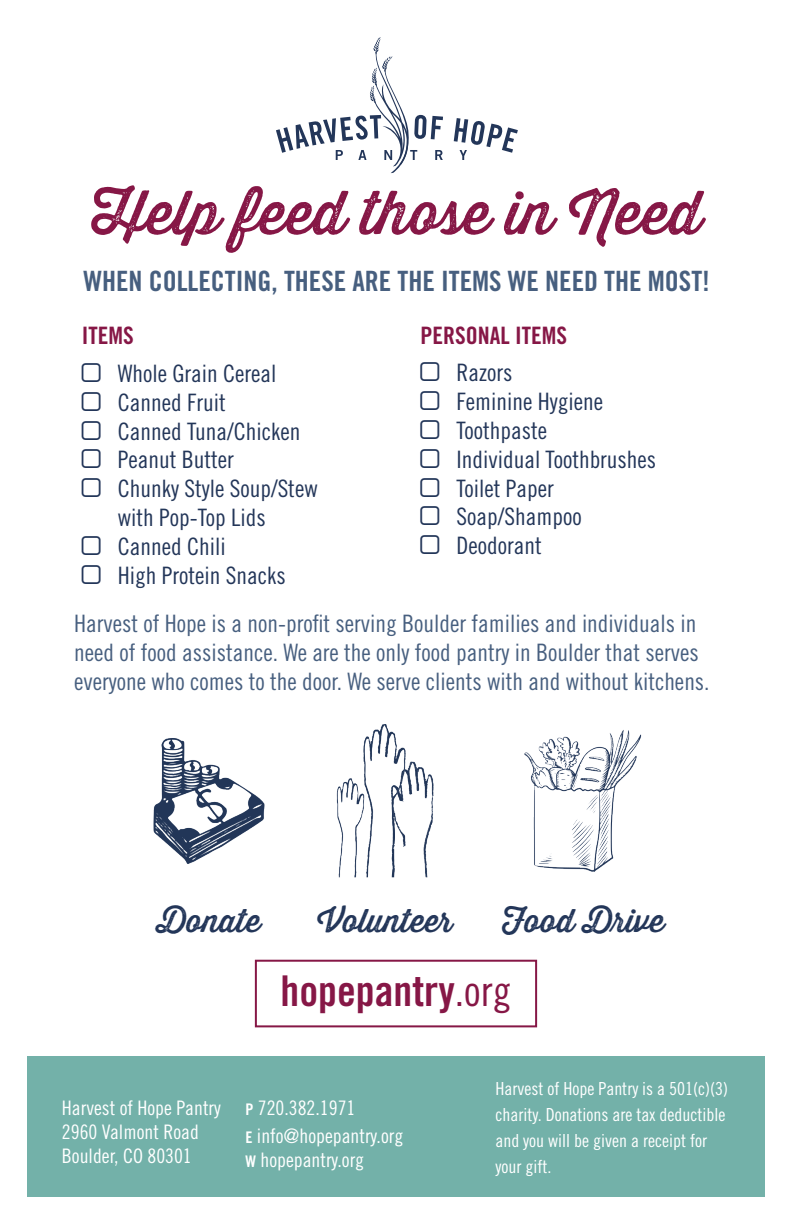
<style>
.page{position:relative;width:792px;height:1224px;background:#fff}
.page>*{position:absolute;margin:0;border:0;box-sizing:border-box;transform-origin:0 0}
.t1{font:60px "Thirsty Rough Reg One";color:#861746}
.t2{font:42.4px "Trade Gothic Bold Cond Twenty";color:#861746}
.t3{font:32px "Thirsty Rough Reg One";color:#233659}
.t4{font:28px "Trade Gothic Bold Cond Twenty";color:#475f7f}
.t5{font:24px/28.8px "Trade Gothic Cond Eighteen";color:#233659}
.t6{font:24px/28.8px "Trade Gothic Cond Eighteen";color:#475f7f}
.t7{font:24px "Trade Gothic Bold Cond Twenty";color:#861746}
.t8{font:20px/24px "Trade Gothic Cond Eighteen";color:#fff}
.t9{font:18px/26px "Trade Gothic Cond Eighteen";color:#fff}
.s1{font-family:"Trade Gothic Cond Eighteen"}
.s2{font-family:"Trade Gothic Bold Cond Twenty";font-size:16px}
</style>
<div class="page">
<img style="left:153px;top:738px;width:112px;height:126px">
<img style="left:524px;top:730px;width:118px;height:142px">
<img style="left:336px;top:724px;width:98px;height:154px">
<svg style="left:276px;top:37px;width:167px;height:136px"></svg>
<svg style="left:454px;top:118px;width:64px;height:42px"></svg>
<div style="left:27px;top:1056px;width:738px;height:141px;background:#73b1a9"></div>
<div style="left:255px;top:960px;width:282px;height:67px;border:2px solid #861746"></div>
<h1 class="t1" style="left:91px;top:168px;width:612px">Help feed those in Need</h1>
<p class="t4" style="left:83px;top:264px;width:628px">WHEN COLLECTING, THESE ARE THE ITEMS WE NEED THE MOST!</p>
<p class="t7" style="left:82px;top:321px;width:53px">ITEMS</p>
<p class="t5" style="left:118px;top:359px;width:201px">Whole Grain Cereal<br>Canned Fruit<br>Canned Tuna/Chicken<br>Peanut Butter<br>Chunky Style Soup/Stew with Pop-Top Lids<br>Canned Chili<br>High Protein Snacks</p>
<p class="t7" style="left:420px;top:320px;width:148px">PERSONAL ITEMS</p>
<p class="t5" style="left:456px;top:358px;width:201px">Razors<br>Feminine Hygiene<br>Toothpaste<br>Individual Toothbrushes<br>Toilet Paper<br>Soap/Shampoo<br>Deodorant</p>
<p class="t6" style="left:74px;top:609px;width:637px">Harvest of Hope is a non-profit serving Boulder families and individuals in need of food assistance. We are the only food pantry in Boulder that serves everyone who comes to the door. We serve clients with and without kitchens.</p>
<h3 class="t3" style="left:157px;top:897px;width:106px">Donate</h3>
<h3 class="t3" style="left:318px;top:897px;width:137px">Volunteer</h3>
<h3 class="t3" style="left:502px;top:897px;width:164px">Food Drive</h3>
<h2 class="t2" style="left:281px;top:965px;width:232px">hopepantry<span class="s1">.org</span></h2>
<p class="t8" style="left:62px;top:1096px;width:160px">Harvest of Hope Pantry<br>2960 Valmont Road<br>Boulder, CO 80301</p>
<p class="t8" style="left:245px;top:1094px;width:159px;line-height:28px"><span class="s2">P</span> 720.382.1971<br><span class="s2">E</span> info@hopepantry.org</p>
<p class="t8" style="left:245px;top:1148px;width:120px"><span class="s2">W</span> hopepantry.org</p>
<p class="t9" style="left:495px;top:1075px;width:234px">Harvest of Hope Pantry is a 501(c)(3) charity. Donations are tax deductible and you will be given a receipt for your gift.</p>
</div>
